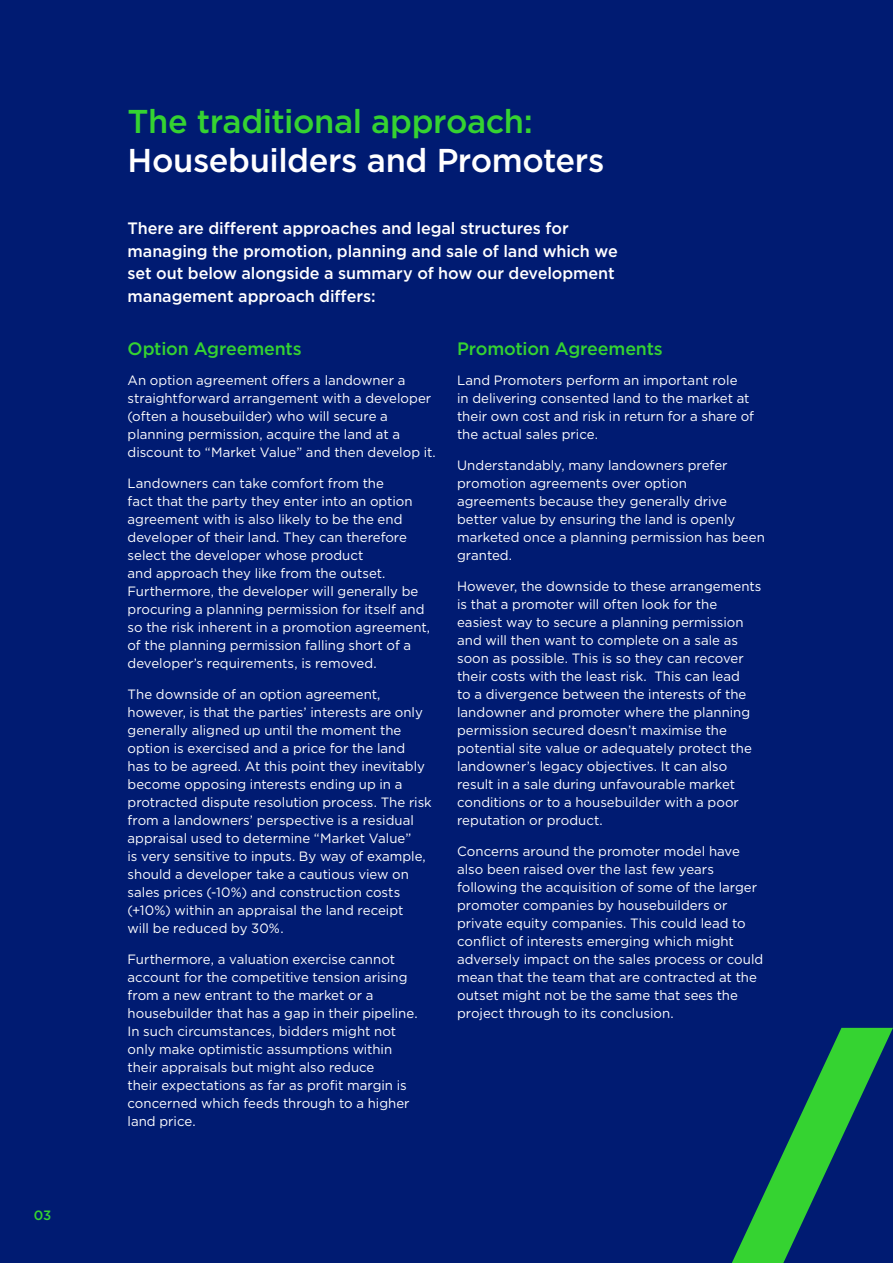
<style>
.page{position:relative;width:893px;height:1263px;background:#001b72}
.page>*{position:absolute;margin:0;border:0;box-sizing:border-box;transform-origin:0 0}
.t1{font:500 33px "Gotham";letter-spacing:-.01em;color:#fff}
.t2{font:500 33px "Gotham";letter-spacing:-.015em;color:#35d331}
.t3{font:500 18px "Gotham";letter-spacing:-.01em;color:#35d331}
.t4{font:500 16.5px/22.5px "Gotham";letter-spacing:-.005em;color:#fff}
.t5{font:13.5px/18px "Gotham";color:#fff}
.t6{font:500 13.5px "Gotham";color:#35d331}
</style>
<div class="page">
<svg style="left:732px;top:1028px;width:161px;height:235px"></svg>
<p class="t6" style="left:34px;top:1206px;width:19px">03</p>
<h1 class="t2" style="left:128px;top:99px;width:407px">The traditional approach:</h1>
<h1 class="t1" style="left:128px;top:139px;width:478px">Housebuilders and Promoters</h1>
<p class="t4" style="left:128px;top:217px;width:492px">There are different approaches and legal structures for managing the promotion, planning and sale of land which we set out below alongside a summary of how our development management approach differs:</p>
<h2 class="t3" style="left:128px;top:336px;width:176px">Option Agreements</h2>
<p class="t5" style="left:128px;top:371px;width:310px">An option agreement offers a landowner a straightforward arrangement with a developer (often a housebuilder) who will secure a planning permission, acquire the land at a discount to “Market Value” and then develop it.</p>
<p class="t5" style="left:128px;top:474px;width:304px">Landowners can take comfort from the<br>fact that the party they enter into an option agreement with is also likely to be the end developer of their land. They can therefore select the developer whose product<br>and approach they like from the outset.<br>Furthermore, the developer will generally be procuring a planning permission for itself and so the risk inherent in a promotion agreement, of the planning permission falling short of a developer’s requirements, is removed.</p>
<p class="t5" style="left:128px;top:685px;width:306px">The downside of an option agreement, however, is that the parties’ interests are only generally aligned up until the moment the option is exercised and a price for the land<br>has to be agreed. At this point they inevitably become opposing interests ending up in a protracted dispute resolution process. The risk from a landowners’ perspective is a residual appraisal used to determine “Market Value”<br>is very sensitive to inputs. By way of example, should a developer take a cautious view on sales prices (-10%) and construction costs (+10%) within an appraisal the land receipt<br>will be reduced by 30%.</p>
<p class="t5" style="left:128px;top:950px;width:292px">Furthermore, a valuation exercise cannot account for the competitive tension arising from a new entrant to the market or a housebuilder that has a gap in their pipeline.<br>In such circumstances, bidders might not only make optimistic assumptions within their appraisals but might also reduce<br>their expectations as far as profit margin is concerned which feeds through to a higher land price.</p>
<h2 class="t3" style="left:457px;top:336px;width:207px">Promotion Agreements</h2>
<p class="t5" style="left:457px;top:371px;width:298px">Land Promoters perform an important role<br>in delivering consented land to the market at their own cost and risk in return for a share of the actual sales price.</p>
<p class="t5" style="left:457px;top:456px;width:309px">Understandably, many landowners prefer promotion agreements over option agreements because they generally drive better value by ensuring the land is openly marketed once a planning permission has been granted.</p>
<p class="t5" style="left:457px;top:577px;width:306px">However, the downside to these arrangements is that a promoter will often look for the easiest way to secure a planning permission and will then want to complete on a sale as soon as possible. This is so they can recover their costs with the least risk. This can lead<br>to a divergence between the interests of the landowner and promoter where the planning permission secured doesn’t maximise the potential site value or adequately protect the landowner’s legacy objectives. It can also result in a sale during unfavourable market conditions or to a housebuilder with a poor reputation or product.</p>
<p class="t5" style="left:457px;top:841px;width:308px">Concerns around the promoter model have also been raised over the last few years following the acquisition of some of the larger promoter companies by housebuilders or private equity companies. This could lead to conflict of interests emerging which might adversely impact on the sales process or could mean that the team that are contracted at the outset might not be the same that sees the project through to its conclusion.</p>
</div>
